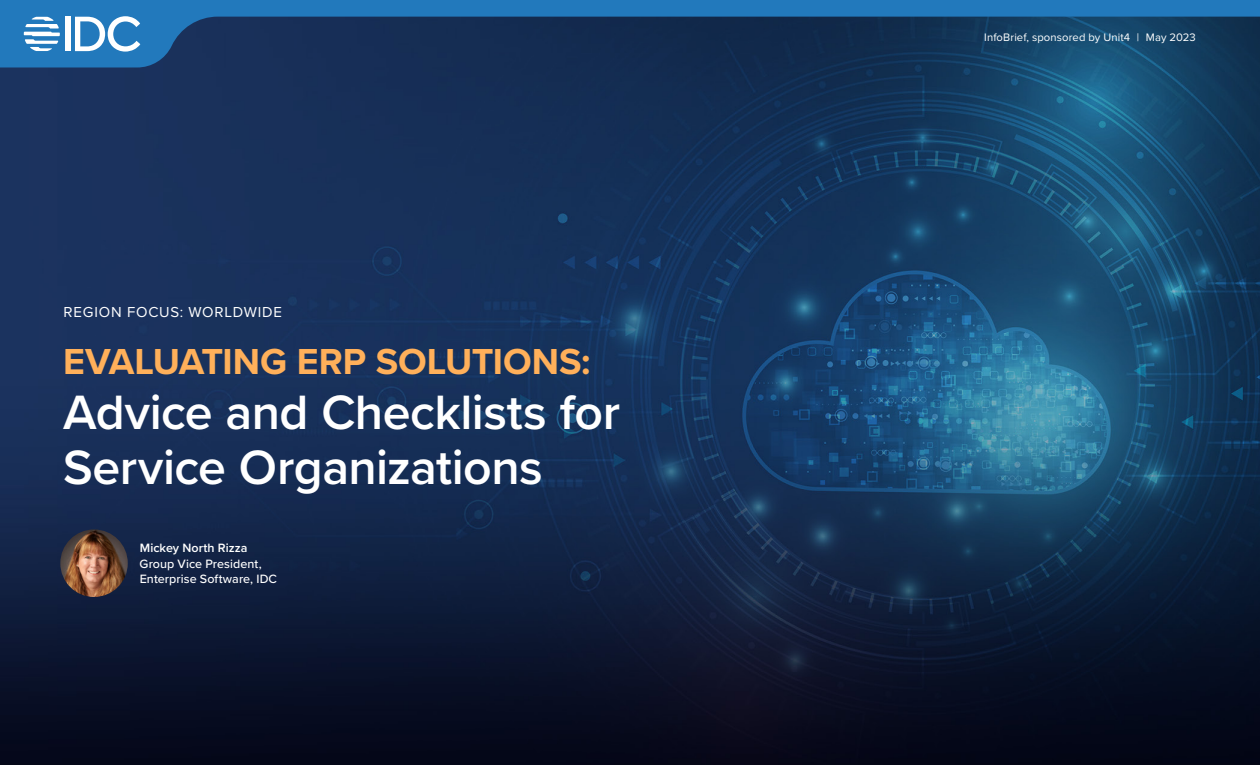
<style>
.page{position:relative;width:1260px;height:765px;background:#fff}
.page>*{position:absolute;margin:0;border:0;box-sizing:border-box;transform-origin:0 0}
.H1___Intro_Title_Bol{font:600 50px/55px "Proxima Nova";letter-spacing:-.01em;color:#fff}
.H1___Intro_Title_Bol-2{font:700 37.5px "Proxima Nova";color:#ffb05a}
.P_-_Region_White{font:15px "Proxima Nova";letter-spacing:.055em;color:#fff}
.P_-_Analyst_title_Wh{font:500 12.5px/15px "Proxima Nova";letter-spacing:.005em;color:#fff}
.P_-_Analyst_name_Whi{font:600 12.5px "Proxima Nova";letter-spacing:.005em;color:#fff}
.P_-_Asset_type_White{font:11.25px "Proxima Nova";letter-spacing:.01em;color:#fff}
</style>
<div class="page">
<img style="left:0;top:68px;width:1260px;height:697px">
<svg style="left:0;top:0;width:1260px;height:68px;background:#184877"></svg>
<div style="left:65px;top:17px;width:6px;height:34px;background:#fff"></div>
<svg style="left:75px;top:16px;width:65px;height:36px"></svg>
<svg style="left:24px;top:17px;width:36px;height:34px"></svg>
<img style="left:60px;top:529px;width:68px;height:68px;border-radius:34px">
<p class="P_-_Region_White" style="left:64px;top:300px;width:220px">REGION FOCUS: WORLDWIDE</p>
<h1 class="H1___Intro_Title_Bol-2" style="left:63px;top:334px;width:529px">EVALUATING ERP SOLUTIONS:</h1>
<h1 class="H1___Intro_Title_Bol" style="left:63px;top:384px;width:559px">Advice and Checklists for<br>Service Organizations</h1>
<p class="P_-_Analyst_name_Whi" style="left:140px;top:538px;width:109px">Mickey North Rizza</p>
<p class="P_-_Analyst_title_Wh" style="left:140px;top:556px;width:139px">Group Vice President,<br>Enterprise Software, IDC</p>
<p class="P_-_Asset_type_White" style="left:984px;top:29px;width:213px">InfoBrief, sponsored by Unit4 | May 2023</p>
</div>
